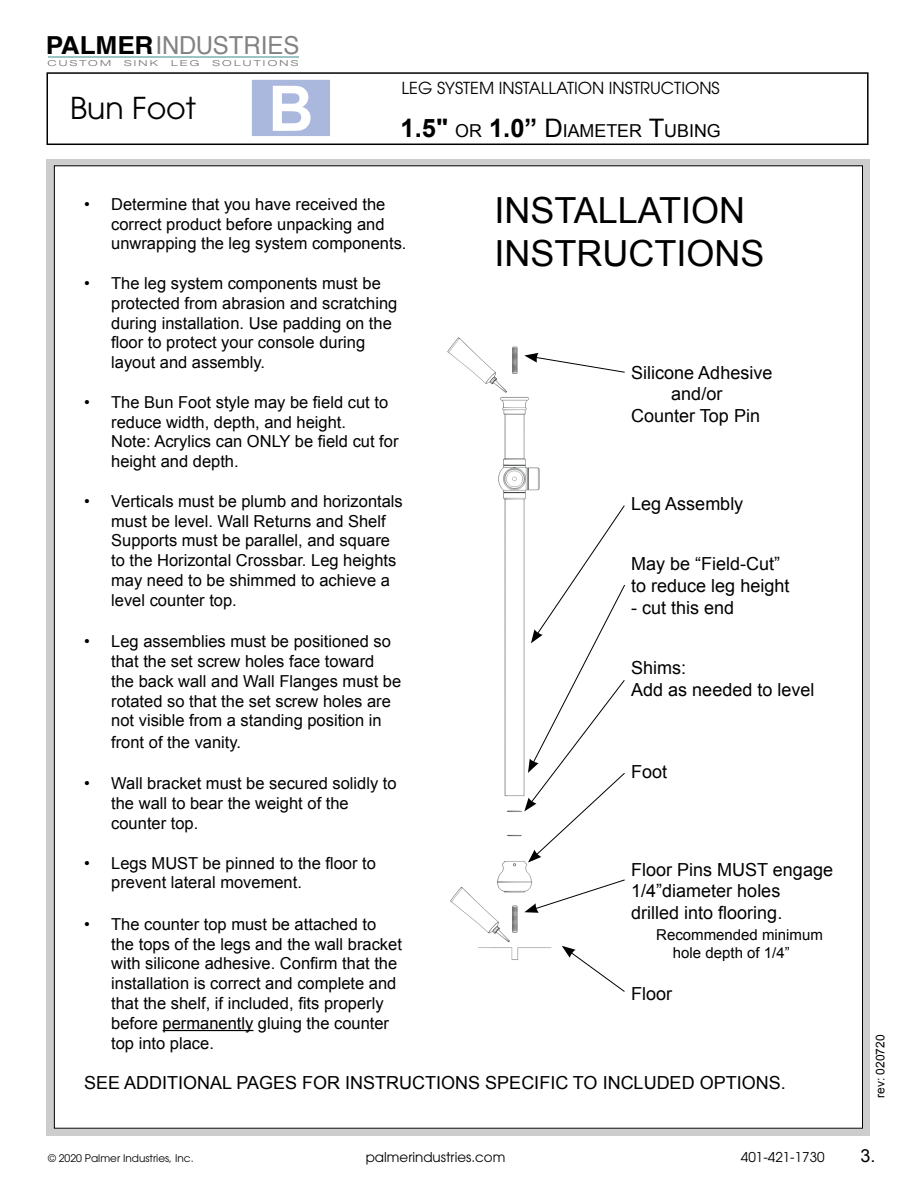
<style>
.page{position:relative;width:918px;height:1188px;background:#fff}
.page>*{position:absolute;margin:0;border:0;box-sizing:border-box;transform-origin:0 0}
.t1{font:36px/43.2px "Arial";color:#000}
.t2{font:30px "Avant Garde";color:#000}
.t3{font:24.9px "Helvetica";color:#828282;scale:.96 1}
.t4{font:18px/21.6px "Arial";color:#000}
.t5{font:17.85px "Arial";color:#000}
.t6{font:16.5px/19.8px "Arial";color:#000}
.t7{font:16.5px "Avant Garde";color:#000}
.t8{font:15px/18px "Arial";color:#000}
.t9{font:13.5px "Avant Garde";color:#000}
.t10{font:12px "Arial";color:#000}
.t11{font:10.5px "Avant Garde";color:#000}
.t12{font:300 expanded 8.25px "Helvetica Neue";letter-spacing:.2em;color:#6e6e6e;scale:1.37 1}
.s1{font-weight:700;color:#000}
.s2{font-family:"Arial";font-weight:700;font-size:63px;color:#fff}
.s3{font-weight:700;font-size:25.5px}
.s4{font-size:25.5px}
</style>
<div class="page">
<div style="left:47px;top:159px;width:823px;height:977px;background:#cdcdcd"></div>
<div style="left:54px;top:166px;width:808px;height:962px;background:#fff"></div>
<div style="left:47px;top:72px;width:822px;height:73px;border:2px solid #000"></div>
<div style="left:250px;top:78px;width:82px;height:60px;background:#abb8dd"></div>
<div style="left:247px;top:75px;width:88px;height:66px;border:4px solid #fff"></div>
<img style="left:447px;top:337px;width:105px;height:623px">
<svg style="left:524px;top:353px;width:101px;height:20px"></svg>
<svg style="left:562px;top:946px;width:63px;height:46px"></svg>
<svg style="left:524px;top:879px;width:101px;height:34px"></svg>
<svg style="left:524px;top:505px;width:101px;height:358px"></svg>
<hr style="left:48px;top:56px;width:250px;height:2px;background:#9dc5c5">
<hr style="left:163px;top:1030px;width:90px;height:1px;background:#000">
<h3 class="t3" style="left:46px;top:26px;width:266px"><span class="s1">PALMER</span>INDUSTRIES</h3>
<p class="t12" style="left:48px;top:58px;width:48px">CUSTOM</p>
<p class="t12" style="left:124px;top:58px;width:26px">SINK</p>
<p class="t12" style="left:171px;top:58px;width:22px">LEG</p>
<p class="t12" style="left:212px;top:58px;width:64px">SOLUTIONS</p>
<h2 class="t2" style="left:70px;top:91px;width:245px">Bun Foot <span class="s2">B</span></h2>
<p class="t7" style="left:402px;top:78px;width:320px">LEG SYSTEM INSTALLATION INSTRUCTIONS</p>
<p class="t5" style="left:401px;top:119px;width:322px"><span class="s3">1.5</span><span class="s3">"</span> OR <span class="s3">1.0”</span> <span class="s4">D</span>IAMETER <span class="s4">T</span>UBING</p>
<p class="t6" style="left:111px;top:194px;width:297px;text-indent:-27px">• Determine that you have received the correct product before unpacking and unwrapping the leg system components.</p>
<p class="t6" style="left:111px;top:273px;width:288px;text-indent:-27px">• The leg system components must be protected from abrasion and scratching during installation. Use padding on the floor to protect your console during layout and assembly.</p>
<p class="t6" style="left:111px;top:392px;width:289px;text-indent:-27px">• The Bun Foot style may be field cut to reduce width, depth, and height.<br>Note: Acrylics can ONLY be field cut for height and depth.</p>
<p class="t6" style="left:111px;top:491px;width:293px;text-indent:-27px">• Verticals must be plumb and horizontals must be level. Wall Returns and Shelf Supports must be parallel, and square to the Horizontal Crossbar. Leg heights may need to be shimmed to achieve a level counter top.</p>
<p class="t6" style="left:111px;top:632px;width:292px;text-indent:-27px">• Leg assemblies must be positioned so that the set screw holes face toward the back wall and Wall Flanges must be rotated so that the set screw holes are not visible from a standing position in</p>
<p class="t6" style="left:111px;top:732px;width:131px">front of the vanity.</p>
<p class="t6" style="left:111px;top:774px;width:287px;text-indent:-27px">• Wall bracket must be secured solidly to the wall to bear the weight of the counter top.</p>
<p class="t6" style="left:111px;top:853px;width:266px;text-indent:-27px">• Legs MUST be pinned to the floor to prevent lateral movement.</p>
<p class="t6" style="left:111px;top:914px;width:292px;text-indent:-27px">• The counter top must be attached to the tops of the legs and the wall bracket with silicone adhesive. Confirm that the installation is correct and complete and that the shelf, if included, fits properly before permanently gluing the counter top into place.</p>
<h1 class="t1" style="left:495px;top:189px;width:271px">INSTALLATION<br>INSTRUCTIONS</h1>
<p class="t4" style="left:631px;top:362px;width:143px">Silicone Adhesive</p>
<p class="t4" style="left:671px;top:383px;width:53px">and/or</p>
<p class="t4" style="left:631px;top:405px;width:130px">Counter Top Pin</p>
<p class="t4" style="left:631px;top:493px;width:114px">Leg Assembly</p>
<p class="t4" style="left:631px;top:553px;width:160px">May be “Field-Cut” to reduce leg height</p>
<p class="t4" style="left:631px;top:597px;width:105px">- cut this end</p>
<p class="t4" style="left:631px;top:657px;width:185px">Shims:<br>Add as needed to level</p>
<p class="t4" style="left:631px;top:762px;width:38px">Foot</p>
<p class="t4" style="left:631px;top:859px;width:203px">Floor Pins MUST engage<br>1/4”diameter holes<br>drilled into flooring.</p>
<p class="t8" style="left:673px;top:926px;width:151px;text-indent:-17px">Recommended minimum hole depth of 1/4”</p>
<p class="t4" style="left:631px;top:984px;width:43px">Floor</p>
<p class="t4" style="left:84px;top:1072px;width:703px">SEE ADDITIONAL PAGES FOR INSTRUCTIONS SPECIFIC TO INCLUDED OPTIONS.</p>
<p class="t10" style="left:873px;top:1098px;width:65px;rotate:-90deg">rev: 020720</p>
<p class="t11" style="left:48px;top:1152px;width:147px">© 2020 Palmer Industries, Inc.</p>
<p class="t9" style="left:366px;top:1149px;width:141px">palmerindustries.com</p>
<p class="t9" style="left:741px;top:1149px;width:85px">401-421-1730</p>
<p class="t4" style="left:860px;top:1145px;width:17px">3.</p>
</div>
